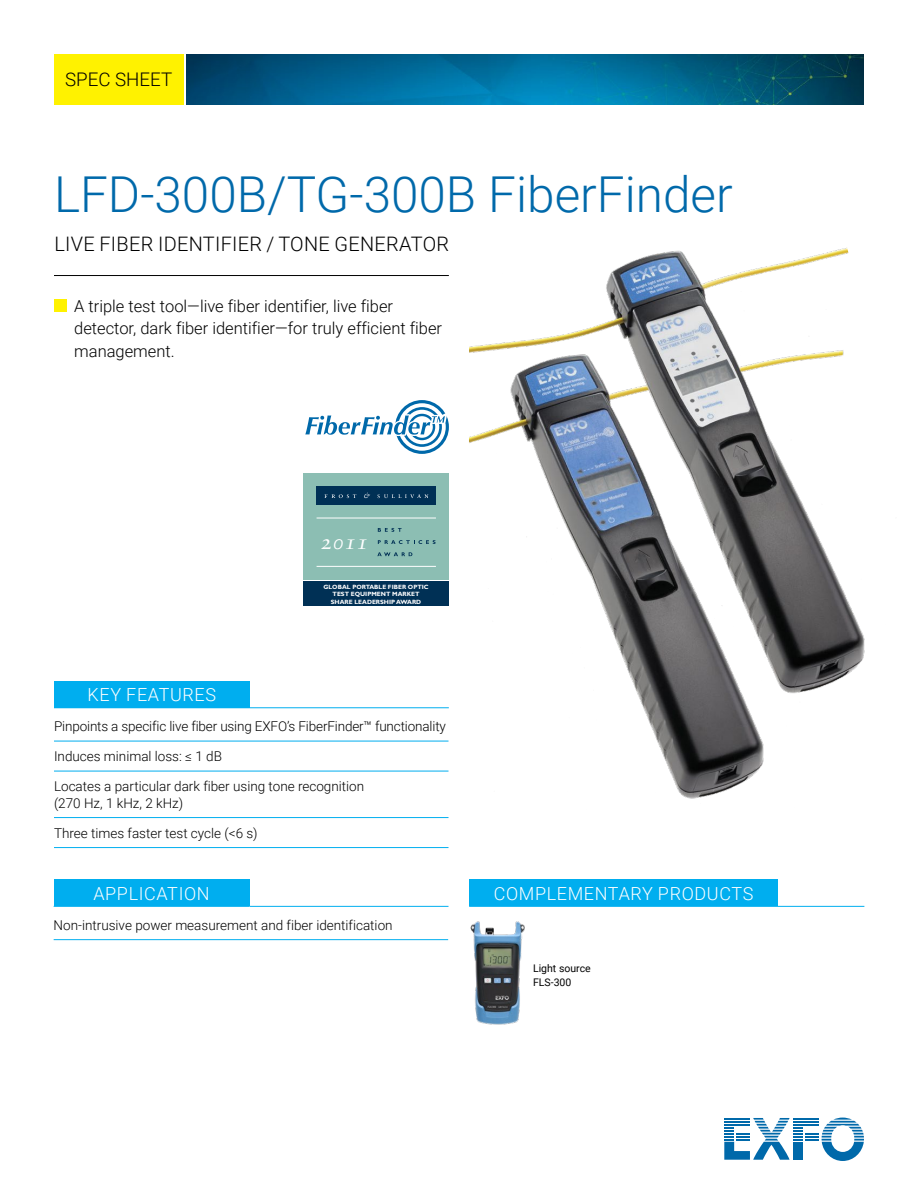
<style>
.page{position:relative;width:918px;height:1188px;background:#fff}
.page>*{position:absolute;margin:0;border:0;box-sizing:border-box;transform-origin:0 0}
.Titre{font:300 49.5px "Roboto";color:#0069aa}
.t1{font:21.6px "Sabon Italic Os F";color:#fff}
.Sous-titre_1{font:300 19.95px "Roboto";letter-spacing:.015em;color:#000}
.t2{font:300 18.75px "Roboto";color:#000}
.Sous-titre_2{font:300 18px "Roboto";letter-spacing:.035em;color:#fff}
.Bande_bleu_-_Texte{font:300 16.5px/22.5px "Roboto";color:#000}
.Key_-_Texte_filet{font:300 13.5px/16.5px "Roboto";color:#000}
.Complement_-_Texte{font:10.5px "Roboto";color:#000}
.t3{font:700 6.15px/7.4px "Gill Sans";color:#fff;text-align:center}
</style>
<div class="page">
<img style="left:187px;top:54px;width:677px;height:51px">
<div style="left:54px;top:54px;width:129px;height:51px;background:#fff200"></div>
<svg style="left:724px;top:1118px;width:140px;height:43px"></svg>
<hr style="left:724px;top:1124px;width:26px;height:2px;background:#0069aa">
<img style="left:470px;top:921px;width:55px;height:104px">
<svg style="left:395px;top:400px;width:54px;height:54px"></svg>
<svg style="left:398px;top:403px;width:48px;height:48px"></svg>
<svg style="left:305px;top:406px;width:143px;height:41px"></svg>
<img style="left:469px;top:247px;width:396px;height:552px">
<div style="left:304px;top:473px;width:145px;height:107px;background:#8cbeb3"></div>
<div style="left:304px;top:581px;width:145px;height:25px;background:#003055"></div>
<div style="left:317px;top:486px;width:119px;height:19px;background:#003055"></div>
<svg style="left:324px;top:494px;width:32px;height:4px"></svg>
<svg style="left:364px;top:493px;width:6px;height:5px"></svg>
<svg style="left:377px;top:494px;width:51px;height:4px"></svg>
<hr style="left:317px;top:566px;width:119px;height:1px;background:#fff">
<hr style="left:317px;top:518px;width:119px;height:1px;background:#fff">
<svg style="left:378px;top:528px;width:24px;height:4px"></svg>
<svg style="left:378px;top:540px;width:58px;height:4px"></svg>
<svg style="left:377px;top:552px;width:35px;height:4px"></svg>
<hr style="left:54px;top:741px;width:395px;height:1px;background:#00aeef">
<hr style="left:54px;top:771px;width:395px;height:1px;background:#00aeef">
<hr style="left:54px;top:817px;width:395px;height:1px;background:#00aeef">
<hr style="left:54px;top:847px;width:395px;height:1px;background:#00aeef">
<hr style="left:54px;top:939px;width:394px;height:1px;background:#00aeef">
<hr style="left:54px;top:275px;width:395px;height:1px;background:#000">
<div style="left:54px;top:299px;width:13px;height:13px;background:#fff200"></div>
<div style="left:54px;top:681px;width:196px;height:27px;background:#00aeef"></div>
<hr style="left:54px;top:708px;width:196px;height:1px;background:#00aeef">
<hr style="left:250px;top:708px;width:199px;height:1px;background:#00aeef">
<div style="left:54px;top:879px;width:195px;height:27px;background:#00aeef"></div>
<hr style="left:54px;top:906px;width:195px;height:1px;background:#00aeef">
<hr style="left:249px;top:906px;width:200px;height:1px;background:#00aeef">
<div style="left:469px;top:879px;width:309px;height:27px;background:#00aeef"></div>
<hr style="left:469px;top:906px;width:309px;height:1px;background:#00aeef">
<hr style="left:778px;top:906px;width:86px;height:1px;background:#00aeef">
<h3 class="t2" style="left:65px;top:67px;width:109px">SPEC SHEET</h3>
<p class="Titre" style="left:54px;top:159px;width:680px">LFD-300B/TG-300B FiberFinder</p>
<p class="Sous-titre_1" style="left:54px;top:230px;width:396px">LIVE FIBER IDENTIFIER / TONE GENERATOR</p>
<p class="Bande_bleu_-_Texte" style="left:74px;top:294px;width:369px">A triple test tool—live fiber identifier, live fiber detector, dark fiber identifier—for truly efficient fiber management.</p>
<p class="Sous-titre_2" style="left:88px;top:682px;width:130px">KEY FEATURES</p>
<p class="t1" style="left:320px;top:529px;width:50px">2011</p>
<p class="t3" style="left:323px;top:583px;width:107px">GLOBAL PORTABLE FIBER OPTIC<br>TEST EQUIPMENT MARKET<br>SHARE LEADERSHIP AWARD</p>
<p class="Key_-_Texte_filet" style="left:54px;top:718px;width:393px">Pinpoints a specific live fiber using EXFO’s FiberFinder™ functionality</p>
<p class="Key_-_Texte_filet" style="left:54px;top:748px;width:169px">Induces minimal loss: ≤ 1 dB</p>
<p class="Key_-_Texte_filet" style="left:54px;top:778px;width:312px">Locates a particular dark fiber using tone recognition (270 Hz, 1 kHz, 2 kHz)</p>
<p class="Key_-_Texte_filet" style="left:54px;top:824px;width:205px">Three times faster test cycle (&lt;6 s)</p>
<p class="Sous-titre_2" style="left:93px;top:881px;width:118px">APPLICATION</p>
<p class="Sous-titre_2" style="left:494px;top:881px;width:261px">COMPLEMENTARY PRODUCTS</p>
<p class="Key_-_Texte_filet" style="left:54px;top:916px;width:340px">Non-intrusive power measurement and fiber identification</p>
<p class="Complement_-_Texte" style="left:533px;top:961px;width:59px">Light source</p>
<p class="Complement_-_Texte" style="left:533px;top:974px;width:40px">FLS-300</p>
</div>
